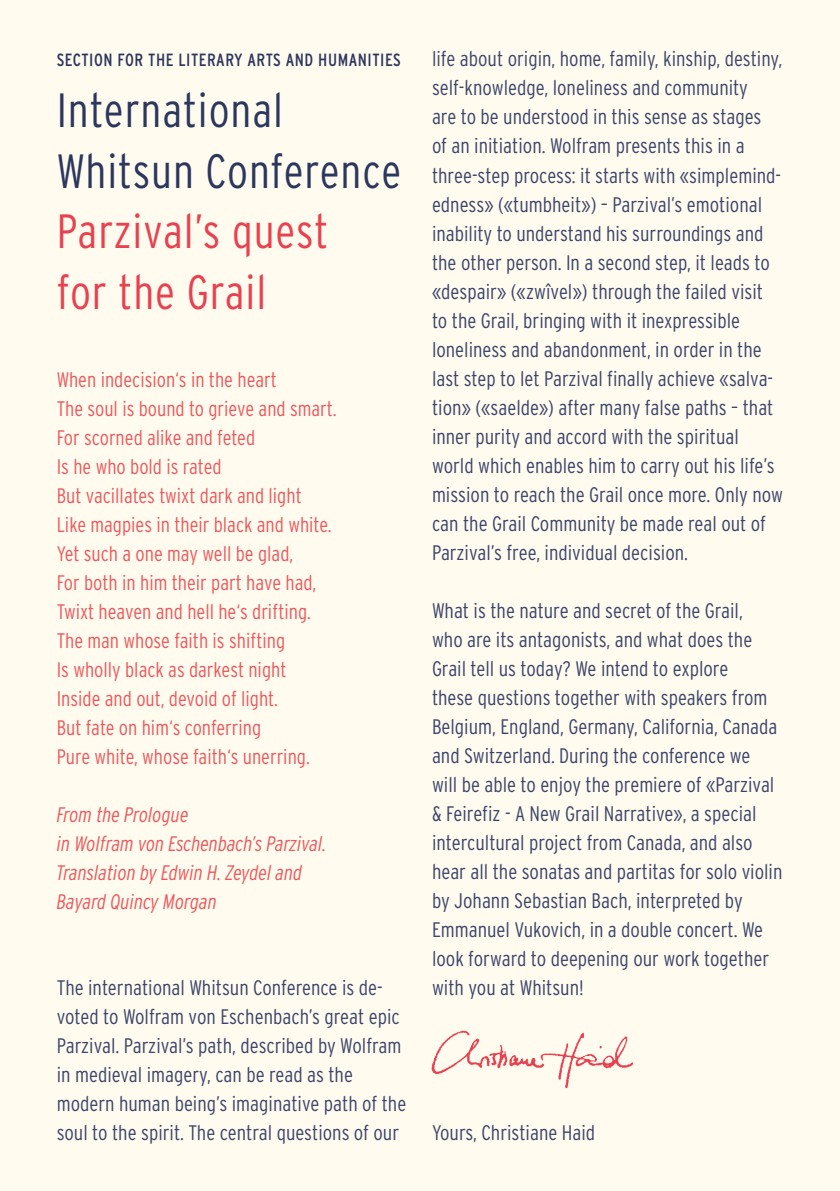
<style>
.page{position:relative;width:840px;height:1191px;background:#fff}
.page>*{position:absolute;margin:0;border:0;box-sizing:border-box;transform-origin:0 0}
.t1{font:300 48px/60.6px "Interstate Condensed";letter-spacing:.02em;color:#2c375e}
.t2{font:300 48px/60.6px "Interstate Condensed";letter-spacing:.02em;color:#e84150}
.t3{font:300 21px/29px "Interstate Condensed";color:#3c456b}
.t4{font:300 21px/29px "Interstate Condensed";color:#eb595e}
.t5{font:italic 300 21px/29px "Interstate Condensed";color:#eb595e}
.t6{font:17.6px "Interstate Condensed";letter-spacing:.03em;color:#2c375e}
</style>
<div class="page">
<div style="left:0;top:0;width:839px;height:1191px;background:#fffbee"></div>
<img style="left:431px;top:1030px;width:202px;height:59px">
<p class="t6" style="left:57px;top:50px;width:345px">SECTION FOR THE LITERARY ARTS AND HUMANITIES</p>
<h1 class="t1" style="left:57px;top:79px;width:346px">International<br>Whitsun Conference</h1>
<h1 class="t2" style="left:57px;top:201px;width:273px">Parzival’s quest for the Grail</h1>
<p class="t4" style="left:57px;top:365px;width:281px">When indecision‘s in the heart<br>The soul is bound to grieve and smart.<br>For scorned alike and feted<br>Is he who bold is rated<br>But vacillates twixt dark and light<br>Like magpies in their black and white.<br>Yet such a one may well be glad,<br>For both in him their part have had,<br>Twixt heaven and hell he‘s drifting.<br>The man whose faith is shifting<br>Is wholly black as darkest night<br>Inside and out, devoid of light.<br>But fate on him‘s conferring<br>Pure white, whose faith‘s unerring.</p>
<p class="t5" style="left:57px;top:800px;width:271px">From the Prologue<br>in Wolfram von Eschenbach’s Parzival.<br>Translation by Edwin H. Zeydel and<br>Bayard Quincy Morgan</p>
<p class="t3" style="left:57px;top:972px;width:351px">The international Whitsun Conference is de&shy;voted to Wolfram von Eschenbach’s great epic Parzival. Parzival’s path, described by Wolfram in medieval imagery, can be read as the modern human being’s imaginative path of the soul to the spirit. The central questions of our</p>
<p class="t3" style="left:432px;top:44px;width:352px">life about origin, home, family, kinship, destiny, self-knowledge, loneliness and community<br>are to be understood in this sense as stages<br>of an initiation. Wolfram presents this in a three-step process: it starts with «simplemind&shy;edness» («tumbheit») – Parzival’s emotional inability to understand his surroundings and the other person. In a second step, it leads to «despair» («zwîvel») through the failed visit to the Grail, bringing with it inexpressible loneliness and abandonment, in order in the last step to let Parzival finally achieve «salva&shy;tion» («saelde») after many false paths – that inner purity and accord with the spiritual world which enables him to carry out his life’s mission to reach the Grail once more. Only now can the Grail Community be made real out of Parzival’s free, individual decision.</p>
<p class="t3" style="left:432px;top:595px;width:352px">What is the nature and secret of the Grail,<br>who are its antagonists, and what does the Grail tell us today? We intend to explore<br>these questions together with speakers from Belgium, England, Germany, California, Canada and Switzerland. During the conference we<br>will be able to enjoy the premiere of «Parzival &amp; Feirefiz - A New Grail Narrative», a special intercultural project from Canada, and also hear all the sonatas and partitas for solo violin by Johann Sebastian Bach, interpreted by Emmanuel Vukovich, in a double concert. We look forward to deepening our work together with you at Whitsun!</p>
<p class="t3" style="left:432px;top:1117px;width:164px">Yours, Christiane Haid</p>
</div>
